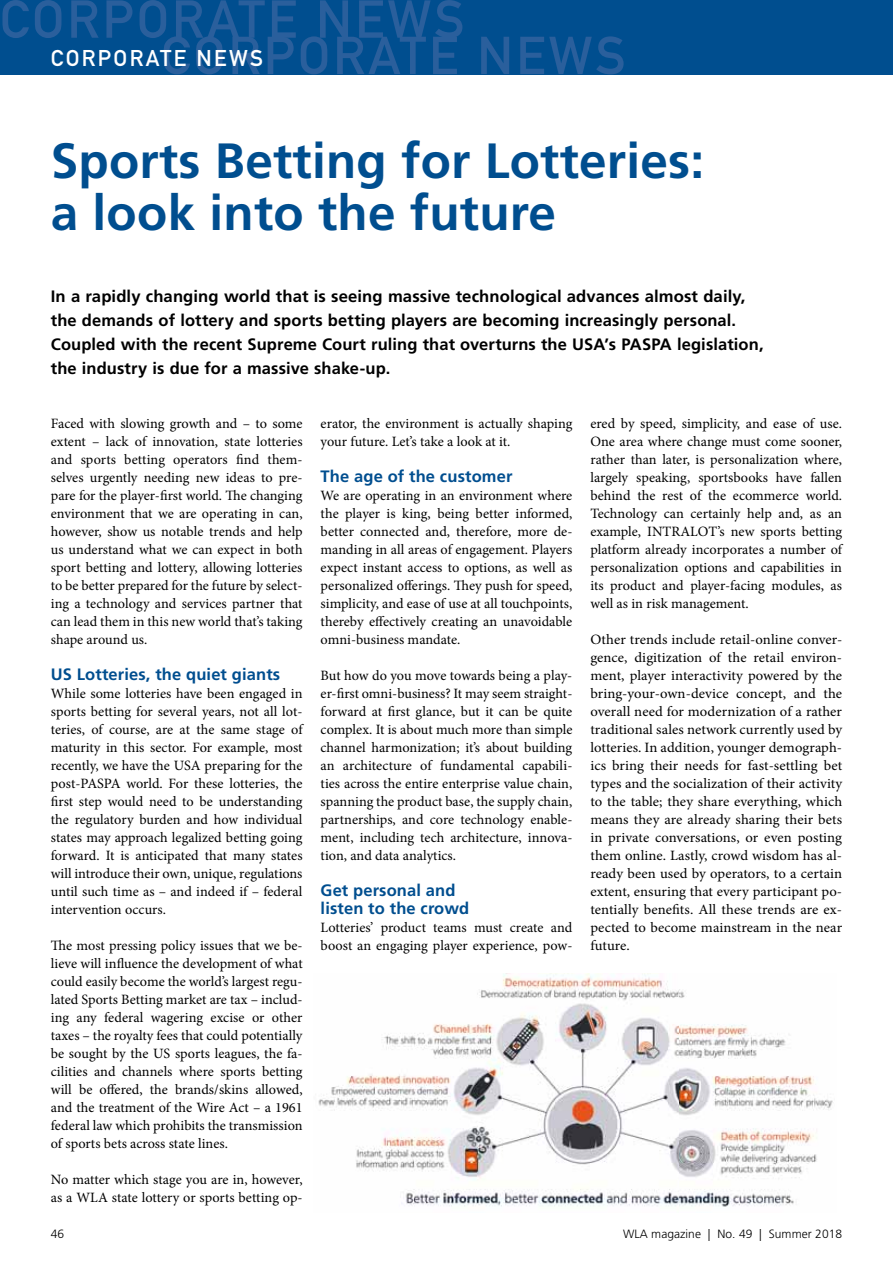
<style>
.page{position:relative;width:893px;height:1263px;background:#fff}
.page>*{position:absolute;margin:0;border:0;box-sizing:border-box;transform-origin:0 0}
.t1{font:52.5px "DIN Mittelschrift";letter-spacing:.06em;color:#2a5f9c}
.t2{font:700 49.5px/52.5px "Frutiger LT Std";letter-spacing:.005em;color:#004e8f}
.t3{font:22.5px "DIN Mittelschrift";letter-spacing:.105em;color:#fff}
.t4{font:700 16.5px/24px "Frutiger LT Std";letter-spacing:.005em;color:#000}
.t5{font:700 16.5px/18px "Frutiger LT Std";letter-spacing:.01em;color:#004e8f}
.t6{font:14.25px/18px "Minion Pro";color:#000;text-align:justify}
.t7{font:300 12px "Frutiger LT Std";letter-spacing:.005em;color:#000}
</style>
<div class="page">
<div style="left:0;top:0;width:892px;height:74px;background:#004e8f"></div>
<img style="left:318px;top:974px;width:515px;height:233px">
<h1 class="t1" style="left:0;top:0;width:466px">CORPORATE NEWS</h1>
<h3 class="t3" style="left:51px;top:50px;width:214px">CORPORATE NEWS</h3>
<h1 class="t1" style="left:161px;top:37px;width:466px">CORPORATE NEWS</h1>
<h2 class="t2" style="left:51px;top:140px;width:655px">Sports Betting for Lotteries: a look into the future</h2>
<p class="t4" style="left:51px;top:286px;width:714px">In a rapidly changing world that is seeing massive technological advances almost daily, the demands of lottery and sports betting players are becoming increasingly personal.<br>Coupled with the recent Supreme Court ruling that overturns the USA’s PASPA legislation, the industry is due for a massive shake-up.</p>
<p class="t6" style="left:51px;top:416px;width:253px">Faced with slowing growth and – to some extent – lack of innovation, state lotteries and sports betting operators find them&shy;selves urgently needing new ideas to pre&shy;pare for the player-first world. The changing environment that we are operating in can, however, show us notable trends and help us understand what we can expect in both sport betting and lottery, allowing lotteries to be better prepared for the future by select&shy;ing a technology and services partner that can lead them in this new world that’s taking shape around us.</p>
<p class="t5" style="left:51px;top:667px;width:231px">US Lotteries, the quiet giants</p>
<p class="t6" style="left:51px;top:686px;width:253px">While some lotteries have been engaged in sports betting for several years, not all lot&shy;teries, of course, are at the same stage of maturity in this sector. For example, most recently, we have the USA preparing for the post-PASPA world. For these lotteries, the first step would need to be understanding the regulatory burden and how individual states may approach legalized betting going forward. It is anticipated that many states will introduce their own, unique, regulations until such time as – and indeed if – federal intervention occurs.</p>
<p class="t6" style="left:51px;top:938px;width:253px">The most pressing policy issues that we be&shy;lieve will influence the development of what could easily become the world’s largest regu&shy;lated Sports Betting market are tax – includ&shy;ing any federal wagering excise or other taxes – the royalty fees that could potentially be sought by the US sports leagues, the fa&shy;cilities and channels where sports betting will be offered, the brands/skins allowed, and the treatment of the Wire Act – a 1961 federal law which prohibits the transmission of sports bets across state lines.</p>
<p class="t6" style="left:51px;top:1172px;width:253px">No matter which stage you are in, however, as a WLA state lottery or sports betting op-</p>
<p class="t6" style="left:320px;top:416px;width:253px">erator, the environment is actually shaping your future. Let’s take a look at it.</p>
<p class="t5" style="left:320px;top:469px;width:193px">The age of the customer</p>
<p class="t6" style="left:320px;top:488px;width:253px">We are operating in an environment where the player is king, being better informed, better connected and, therefore, more de&shy;manding in all areas of engagement. Players expect instant access to options, as well as personalized offerings. They push for speed, simplicity, and ease of use at all touchpoints, thereby effectively creating an unavoidable omni-business mandate.</p>
<p class="t6" style="left:320px;top:668px;width:253px">But how do you move towards being a play&shy;er-first omni-business? It may seem straight&shy;forward at first glance, but it can be quite complex. It is about much more than simple channel harmonization; it’s about building an architecture of fundamental capabili&shy;ties across the entire enterprise value chain, spanning the product base, the supply chain, partnerships, and core technology enable&shy;ment, including tech architecture, innova&shy;tion, and data analytics.</p>
<p class="t5" style="left:320px;top:883px;width:150px">Get personal and listen to the crowd</p>
<p class="t6" style="left:320px;top:920px;width:253px">Lotteries’ product teams must create and boost an engaging player experience, pow-</p>
<p class="t6" style="left:590px;top:416px;width:253px">ered by speed, simplicity, and ease of use.<br>One area where change must come sooner, rather than later, is personalization where, largely speaking, sportsbooks have fallen behind the rest of the ecommerce world.<br>Technology can certainly help and, as an example, INTRALOT’s new sports betting platform already incorporates a number of personalization options and capabilities in its product and player-facing modules, as well as in risk management.</p>
<p class="t6" style="left:590px;top:632px;width:253px">Other trends include retail-online conver&shy;gence, digitization of the retail environ&shy;ment, player interactivity powered by the bring-your-own-device concept, and the overall need for modernization of a rather traditional sales network currently used by lotteries. In addition, younger demograph&shy;ics bring their needs for fast-settling bet types and the socialization of their activity to the table; they share everything, which means they are already sharing their bets in private conversations, or even posting them online. Lastly, crowd wisdom has al&shy;ready been used by operators, to a certain extent, ensuring that every participant po&shy;tentially benefits. All these trends are ex&shy;pected to become mainstream in the near future.</p>
<p class="t7" style="left:51px;top:1228px;width:15px">46</p>
<p class="t7" style="left:623px;top:1228px;width:220px">WLA magazine | No. 49 | Summer 2018</p>
</div>
